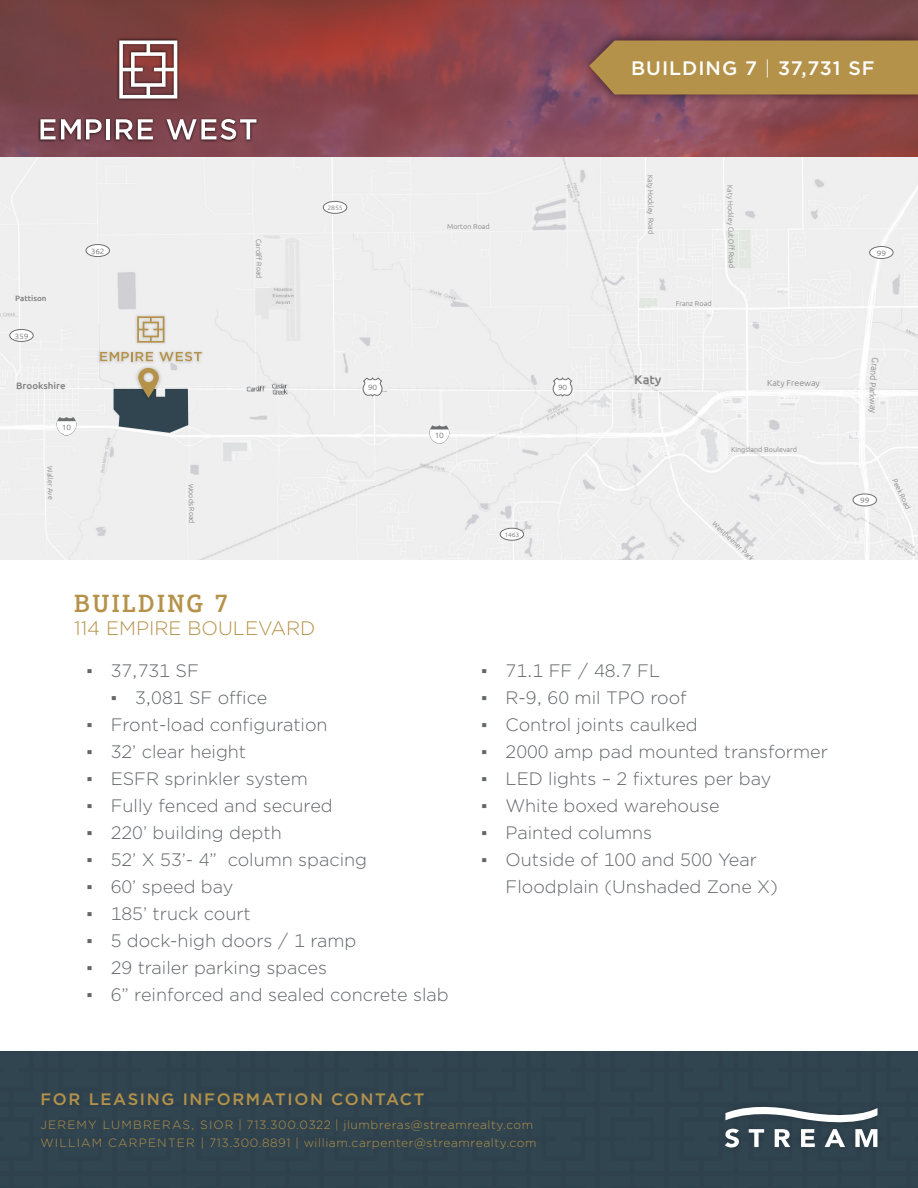
<style>
.page{position:relative;width:918px;height:1188px;background:#fff}
.page>*{position:absolute;margin:0;border:0;box-sizing:border-box;transform-origin:0 0}
.t1{font:500 24px "Justus Pro";letter-spacing:.1em;color:#b59249}
.t2{font:500 19.5px "Gotham";letter-spacing:.05em;color:#fff}
.t3{font:300 19.5px "Gotham";color:#b59249}
.t4{font:300 18px/27px "Gotham";color:#636569}
.t5{font:500 16.5px "Gotham";letter-spacing:.1em;color:#b59249}
.t6{font:500 12.45px "Ubuntu";color:#808080;scale:1.04 1}
.t7{font:300 12px/18px "Gotham";letter-spacing:.05em;color:#b59249}
.t8{font:500 9.3px "Ubuntu";color:#808080;scale:1.04 1}
.t9{font:300 8.85px "Ubuntu";color:#808080;scale:.96 1}
.t10{font:300 8.55px "Ubuntu";color:#808080;scale:1.04 1}
.t11{font:500 7.8px "Ubuntu";color:#808080;scale:1.04 1}
.t12{font:300 7.5px "Ubuntu";letter-spacing:-.025em;color:#6d6e70;scale:1.12 1}
.t13{font:300 7.35px "Ubuntu";color:#808080;scale:.96 1}
.t14{font:300 7.2px "Ubuntu";color:#808080}
.t15{font:300 7.05px "Ubuntu";color:#808080;scale:1.04 1}
.t16{font:300 6.15px "Ubuntu";letter-spacing:-.025em;color:#6d6e70;scale:1.12 1}
.s1{font-weight:300}
.s2{font-family:"Times New Roman";font-weight:400}
</style>
<div class="page">
<div style="left:0;top:1052px;width:918px;height:136px;background:#314550"></div>
<img style="left:0;top:0;width:918px;height:157px">
<div style="left:0;top:158px;width:918px;height:401px;background:#efefef"></div>
<div style="left:155px;top:294px;width:25px;height:35px;background:#efefef"></div>
<div style="left:5px;top:385px;width:30px;height:5px;background:#efefef"></div>
<div style="left:23px;top:297px;width:28px;height:5px;background:#efefef"></div>
<svg style="left:362px;top:385px;width:26px;height:6px"></svg>
<div style="left:640px;top:378px;width:13px;height:6px;background:#efefef"></div>
<img style="left:96px;top:313px;width:111px;height:52px">
<svg style="left:100px;top:352px;width:53px;height:9px"></svg>
<svg style="left:159px;top:352px;width:43px;height:9px"></svg>
<svg style="left:137px;top:316px;width:27px;height:27px"></svg>
<svg style="left:57px;top:417px;width:19px;height:19px"></svg>
<svg style="left:429px;top:425px;width:20px;height:19px"></svg>
<svg style="left:553px;top:377px;width:19px;height:20px"></svg>
<svg style="left:363px;top:377px;width:24px;height:20px"></svg>
<div style="left:870px;top:246px;width:23px;height:13px;background:#fff;border-radius:50%"></div>
<div style="left:869px;top:246px;width:24px;height:13px;border:1px solid #6d6e70;border-radius:50%"></div>
<div style="left:86px;top:245px;width:23px;height:12px;background:#fff;border-radius:50%"></div>
<div style="left:86px;top:244px;width:24px;height:13px;border:1px solid #6d6e70;border-radius:50%"></div>
<div style="left:10px;top:329px;width:23px;height:12px;background:#fff;border-radius:50%"></div>
<div style="left:10px;top:329px;width:23px;height:13px;border:1px solid #6d6e70;border-radius:50%"></div>
<div style="left:323px;top:201px;width:24px;height:12px;background:#fff;border-radius:50%"></div>
<div style="left:323px;top:201px;width:24px;height:13px;border:1px solid #6d6e70;border-radius:50%"></div>
<div style="left:853px;top:494px;width:24px;height:12px;background:#fff;border-radius:50%"></div>
<div style="left:853px;top:494px;width:24px;height:12px;border:1px solid #6d6e70;border-radius:50%"></div>
<div style="left:500px;top:528px;width:24px;height:12px;background:#fff;border-radius:50%"></div>
<div style="left:500px;top:528px;width:24px;height:12px;border:1px solid #6d6e70;border-radius:50%"></div>
<img style="left:133px;top:362px;width:31px;height:6px">
<svg style="left:114px;top:368px;width:74px;height:65px"></svg>
<div style="left:38px;top:38px;width:221px;height:105px;background:#000;opacity:.75"></div>
<svg style="left:40px;top:119px;width:62px;height:20px"></svg>
<hr style="left:107px;top:119px;width:3px;height:20px;background:#fff">
<svg style="left:116px;top:119px;width:37px;height:20px"></svg>
<svg style="left:167px;top:119px;width:89px;height:21px"></svg>
<svg style="left:119px;top:40px;width:58px;height:59px"></svg>
<div style="left:580px;top:31px;width:338px;height:73px;background:#000;opacity:.5"></div>
<div style="left:589px;top:40px;width:329px;height:54px;background:#b59249"></div>
<svg style="left:868px;top:358px;width:11px;height:55px"></svg>
<p class="t2" style="left:631px;top:56px;width:245px">BUILDING 7 <span class="s1">|</span> 37,731 SF</p>
<p class="t11" style="left:15px;top:294px;width:32px">Pattison</p>
<p class="t12" style="left:15px;top:331px;width:14px">359</p>
<p class="t13" style="left:655px;top:175px;width:63px;rotate:89deg">Katy Hockley Road</p>
<p class="t13" style="left:735px;top:185px;width:87px;rotate:89deg">Katy Hockley Cut OffRoad</p>
<p class="t16" style="left:328px;top:204px;width:15px">2855</p>
<p class="t15" style="left:447px;top:222px;width:43px">Morton Road</p>
<p class="t13" style="left:263px;top:239px;width:42px;rotate:89deg">CardiffRoad</p>
<p class="t12" style="left:91px;top:247px;width:14px">362</p>
<p class="t12" style="left:877px;top:248px;width:10px">99</p>
<p class="t15" style="left:676px;top:299px;width:36px">Franz Road</p>
<p class="t6" style="left:634px;top:371px;width:28px">Katy</p>
<p class="t8" style="left:16px;top:380px;width:49px">Brookshire</p>
<p class="t10" style="left:767px;top:378px;width:52px">Katy Freeway</p>
<p class="t12" style="left:368px;top:383px;width:10px">90</p>
<p class="t12" style="left:558px;top:383px;width:10px">90</p>
<p class="t12" style="left:62px;top:422px;width:10px">10</p>
<p class="t13" style="left:55px;top:466px;width:36px;rotate:89deg">Waller Ave</p>
<p class="t13" style="left:196px;top:484px;width:42px;rotate:89deg">Woods Road</p>
<p class="t12" style="left:435px;top:431px;width:10px">10</p>
<h1 class="t1" style="left:74px;top:589px;width:155px">BUILDING 7</h1>
<p class="t3" style="left:74px;top:616px;width:243px">114 EMPIRE BOULEVARD</p>
<p class="t4" style="left:86px;top:657px;width:114px"><span class="s2">▪</span> 37,731 SF</p>
<p class="t4" style="left:111px;top:684px;width:158px"><span class="s2">▪</span> 3,081 SF office</p>
<p class="t4" style="left:86px;top:711px;width:243px"><span class="s2">▪</span> Front-load configuration</p>
<p class="t4" style="left:86px;top:738px;width:161px"><span class="s2">▪</span> 32’ clear height</p>
<p class="t4" style="left:86px;top:765px;width:223px"><span class="s2">▪</span> ESFR sprinkler system</p>
<p class="t4" style="left:86px;top:792px;width:248px"><span class="s2">▪</span> Fully fenced and secured</p>
<p class="t4" style="left:86px;top:819px;width:197px"><span class="s2">▪</span> 220’ building depth</p>
<p class="t4" style="left:86px;top:846px;width:282px"><span class="s2">▪</span> 52’ X 53’- 4” column spacing</p>
<p class="t4" style="left:86px;top:873px;width:149px"><span class="s2">▪</span> 60’ speed bay</p>
<p class="t4" style="left:86px;top:900px;width:166px"><span class="s2">▪</span> 185’ truck court</p>
<p class="t4" style="left:86px;top:927px;width:272px"><span class="s2">▪</span> 5 dock-high doors / 1 ramp</p>
<p class="t4" style="left:86px;top:954px;width:242px"><span class="s2">▪</span> 29 trailer parking spaces</p>
<p class="t4" style="left:86px;top:981px;width:364px"><span class="s2">▪</span> 6” reinforced and sealed concrete slab</p>
<p class="t16" style="left:504px;top:531px;width:15px">1463</p>
<p class="t15" style="left:731px;top:445px;width:65px">Kingsland Boulevard</p>
<p class="t14" style="left:717px;top:519px;width:68px;rotate:44deg">Westheimer Parkway</p>
<p class="t4" style="left:481px;top:657px;width:180px"><span class="s2">▪</span> 71.1 FF / 48.7 FL</p>
<p class="t4" style="left:481px;top:684px;width:207px"><span class="s2">▪</span> R-9, 60 mil TPO roof</p>
<p class="t4" style="left:481px;top:711px;width:218px"><span class="s2">▪</span> Control joints caulked</p>
<p class="t4" style="left:481px;top:738px;width:348px"><span class="s2">▪</span> 2000 amp pad mounted transformer</p>
<p class="t4" style="left:481px;top:765px;width:292px"><span class="s2">▪</span> LED lights – 2 fixtures per bay</p>
<p class="t4" style="left:481px;top:792px;width:240px"><span class="s2">▪</span> White boxed warehouse</p>
<p class="t4" style="left:481px;top:819px;width:172px"><span class="s2">▪</span> Painted columns</p>
<p class="t4" style="left:506px;top:846px;width:274px;text-indent:-24px"><span class="s2">▪</span> Outside of 100 and 500 Year<br>Floodplain (Unshaded Zone X)</p>
<p class="t9" style="left:878px;top:391px;width:5px;rotate:90deg">r</p>
<p class="t12" style="left:860px;top:496px;width:10px">99</p>
<p class="t14" style="left:898px;top:477px;width:34px;rotate:65deg">Peek Road</p>
<p class="t5" style="left:40px;top:1088px;width:385px">FOR LEASING INFORMATION CONTACT</p>
<p class="t7" style="left:40px;top:1115px;width:498px">JEREMY LUMBRERAS, SIOR | 713.300.0322 | jlumbreras@streamrealty.com<br>WILLIAM CARPENTER | 713.300.8891 | william.carpenter@streamrealty.com</p>
</div>
